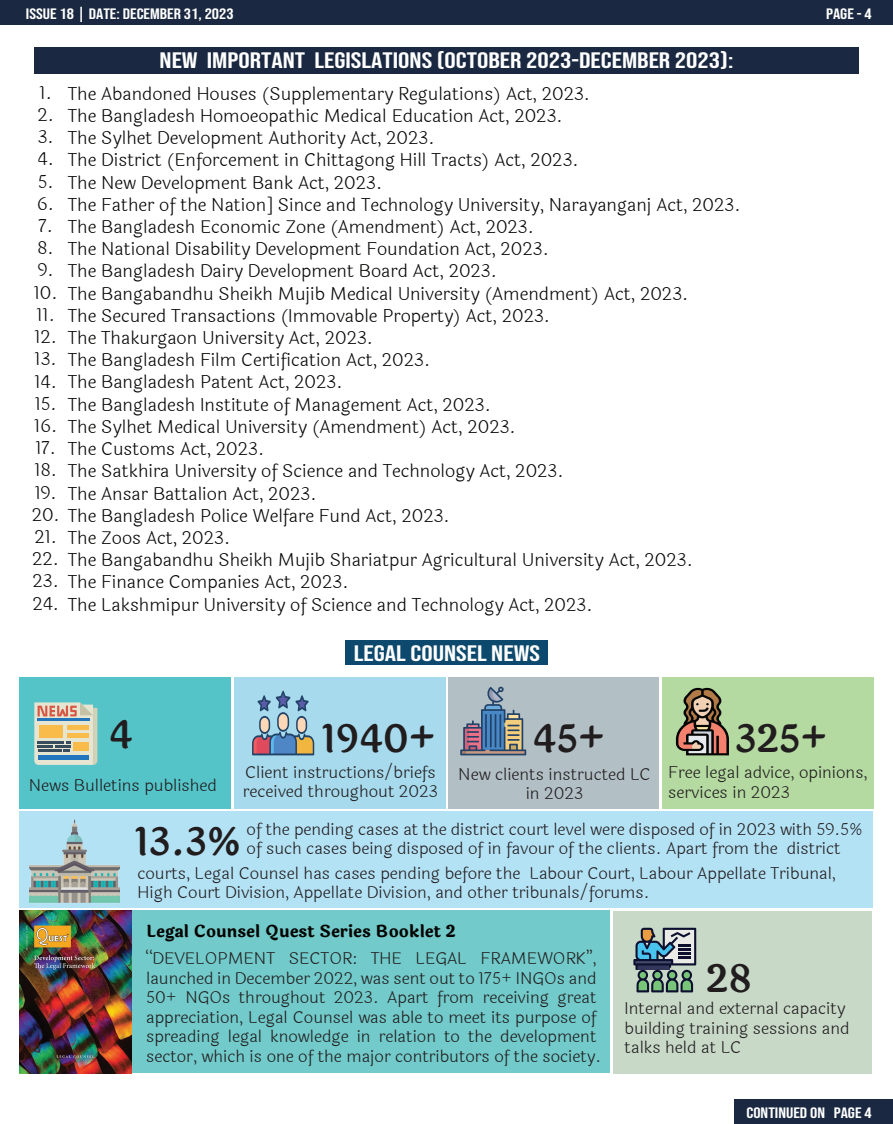
<style>
.page{position:relative;width:893px;height:1124px;background:#fff}
.page>*{position:absolute;margin:0;border:0;box-sizing:border-box;transform-origin:0 0}
.t1{font:600 37.65px "Laila";color:#211d1e}
.t2{font:22.2px "Bebas Neue";color:#fff;scale:1.27 1}
.t3{font:300 18px/22.2px "Laila";color:#050504}
.t4{font:300 16.5px/19.5px "Laila";color:#211d1e}
.t5{font:700 16.5px "Laila";color:#040503}
.t6{font:15px "Bebas Neue";color:#fff;scale:1.2 1}
</style>
<div class="page">
<div style="left:0;top:0;width:893px;height:25px;background:#1a2941"></div>
<div style="left:34px;top:47px;width:825px;height:27px;background:#1a2941"></div>
<div style="left:345px;top:640px;width:203px;height:25px;background:#0c496c"></div>
<div style="left:448px;top:677px;width:210px;height:131px;background:#b2c0c6"></div>
<div style="left:235px;top:677px;width:211px;height:131px;background:#a6daec"></div>
<svg style="left:252px;top:690px;width:62px;height:65px"></svg>
<svg style="left:460px;top:686px;width:66px;height:69px"></svg>
<div style="left:662px;top:677px;width:211px;height:131px;background:#b4d9a1"></div>
<div style="left:19px;top:811px;width:854px;height:96px;background:#b4e2f5"></div>
<div style="left:613px;top:910px;width:259px;height:163px;background:#c8d9c8"></div>
<div style="left:22px;top:910px;width:588px;height:163px;background:#72caca"></div>
<svg style="left:633px;top:927px;width:63px;height:65px"></svg>
<div style="left:19px;top:677px;width:211px;height:131px;background:#55c4c9"></div>
<svg style="left:34px;top:702px;width:63px;height:62px;background:#c0bba3"></svg>
<svg style="left:676px;top:687px;width:53px;height:68px"></svg>
<img style="left:30px;top:819px;width:89px;height:84px">
<div style="left:735px;top:1098px;width:158px;height:25px;background:#1a2941"></div>
<img style="left:19px;top:910px;width:112px;height:163px">
<p class="t6" style="left:26px;top:6px;width:175px">ISSUE 18 | DATE: DECEMBER 31, 2023</p>
<p class="t6" style="left:826px;top:6px;width:40px">PAGE - 4</p>
<p class="t2" style="left:160px;top:47px;width:453px">NEW IMPORTANT LEGISLATIONS (OCTOBER 2023-DECEMBER 2023):</p>
<p class="t3" style="left:34px;top:82px;width:25px;text-align:center">1.<br>2.<br>3.<br>4.<br>5.<br>6.<br>7.<br>8.<br>9.<br>10.<br>11.<br>12.<br>13.<br>14.<br>15.<br>16.<br>17.<br>18.<br>19.</p>
<p class="t3" style="left:32px;top:526px;width:28px;text-align:justify">21.<br>22.<br>23.<br>24.</p>
<p class="t3" style="left:68px;top:83px;width:674px">The Abandoned Houses (Supplementary Regulations) Act, 2023.<br>The Bangladesh Homoeopathic Medical Education Act, 2023.<br>The Sylhet Development Authority Act, 2023.<br>The District (Enforcement in Chittagong Hill Tracts) Act, 2023.<br>The New Development Bank Act, 2023.<br>The Father of the Nation] Since and Technology University, Narayanganj Act, 2023.<br>The Bangladesh Economic Zone (Amendment) Act, 2023.<br>The National Disability Development Foundation Act, 2023.<br>The Bangladesh Dairy Development Board Act, 2023.<br>The Bangabandhu Sheikh Mujib Medical University (Amendment) Act, 2023.<br>The Secured Transactions (Immovable Property) Act, 2023.<br>The Thakurgaon University Act, 2023.<br>The Bangladesh Film Certification Act, 2023.<br>The Bangladesh Patent Act, 2023.<br>The Bangladesh Institute of Management Act, 2023.<br>The Sylhet Medical University (Amendment) Act, 2023.<br>The Customs Act, 2023.<br>The Satkhira University of Science and Technology Act, 2023.<br>The Ansar Battalion Act, 2023.</p>
<p class="t3" style="left:68px;top:504px;width:626px;text-indent:-36px">20. The Bangladesh Police Welfare Fund Act, 2023.<br>The Zoos Act, 2023.<br>The Bangabandhu Sheikh Mujib Shariatpur Agricultural University Act, 2023.<br>The Finance Companies Act, 2023.<br>The Lakshmipur University of Science and Technology Act, 2023.</p>
<h1 class="t1" style="left:109px;top:708px;width:25px">4</h1>
<p class="t4" style="left:29px;top:776px;width:190px">News Bulletins published</p>
<p class="t2" style="left:354px;top:640px;width:148px">LEGAL COUNSEL NEWS</p>
<h1 class="t1" style="left:322px;top:712px;width:115px">1940+</h1>
<h1 class="t1" style="left:533px;top:712px;width:74px">45+</h1>
<h1 class="t1" style="left:735px;top:712px;width:94px">325+</h1>
<p class="t4" style="left:243px;top:762px;width:197px">Client instructions/briefs received throughout 2023</p>
<p class="t4" style="left:458px;top:764px;width:194px;text-align:center">New clients instructed LC in 2023</p>
<p class="t4" style="left:668px;top:762px;width:201px">Free legal advice, opinions, services in 2023</p>
<h1 class="t1" style="left:135px;top:815px;width:108px">13.3%</h1>
<p class="t4" style="left:247px;top:819px;width:618px">of the pending cases at the district court level were disposed of in 2023 with 59.5% of such cases being disposed of in favour of the clients. Apart from the district</p>
<p class="t4" style="left:137px;top:863px;width:700px">courts, Legal Counsel has cases pending before the Labour Court, Labour Appellate Tribunal,<br>High Court Division, Appellate Division, and other tribunals/forums.</p>
<p class="t5" style="left:146px;top:918px;width:311px">Legal Counsel Quest Series Booklet 2</p>
<p class="t4" style="left:146px;top:948px;width:457px">“DEVELOPMENT SECTOR: THE LEGAL FRAMEWORK”, launched in December 2022, was sent out to 175+ INGOs and 50+ NGOs throughout 2023. Apart from receiving great appreciation, Legal Counsel was able to meet its purpose of spreading legal knowledge in relation to the development sector, which is one of the major contributors of the society.</p>
<h1 class="t1" style="left:706px;top:952px;width:47px">28</h1>
<p class="t4" style="left:625px;top:998px;width:226px">Internal and external capacity building training sessions and talks held at LC</p>
<p class="t6" style="left:746px;top:1103px;width:106px">CONTINUED ON PAGE 4</p>
</div>
